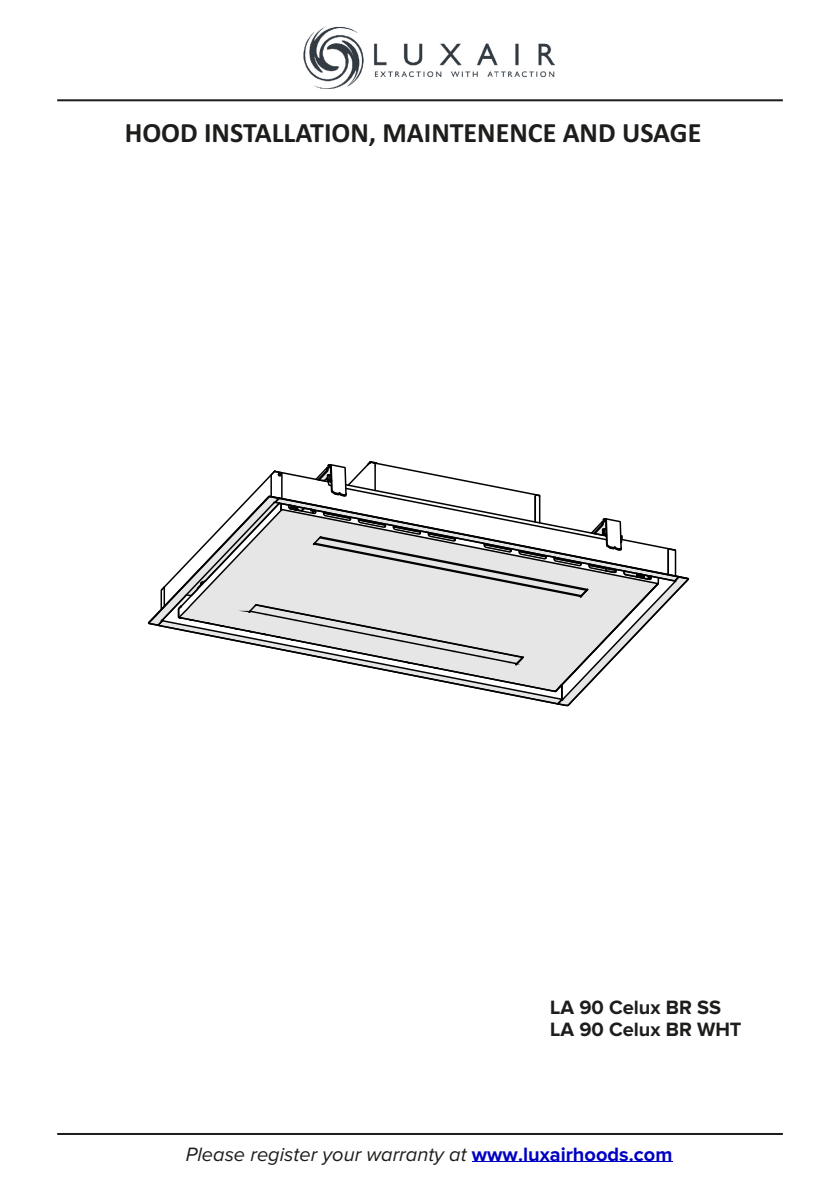
<style>
.page{position:relative;width:838px;height:1191px;background:#fff}
.page>*{position:absolute;margin:0;border:0;box-sizing:border-box;transform-origin:0 0}
.t1{font:700 28px "Calibri";color:#1d1d1b}
.t2{font:italic 20px "Proxima Nova";color:#1d1d1b}
.t3{font:700 20px/21.4px "Proxima Nova";color:#1d1d1b}
.s1{font-weight:700;font-style:normal;color:#0000c4}
</style>
<div class="page">
<hr style="left:57px;top:1132px;width:726px;height:2px;background:#1d1d1b">
<hr style="left:57px;top:99px;width:726px;height:2px;background:#1d1d1b">
<img style="left:304px;top:26px;width:250px;height:62px">
<hr style="left:472px;top:1160px;width:200px;height:1px;background:#0000c4">
<svg style="left:154px;top:461px;width:526px;height:244px"></svg>
<h1 class="t1" style="left:125px;top:121px;width:578px">HOOD INSTALLATION, MAINTENENCE AND USAGE</h1>
<p class="t3" style="left:550px;top:997px;width:193px">LA 90 Celux BR SS<br>LA 90 Celux BR WHT</p>
<p class="t2" style="left:186px;top:1144px;width:488px">Please register your warranty at <span class="s1">www.luxairhoods.com</span></p>
</div>
